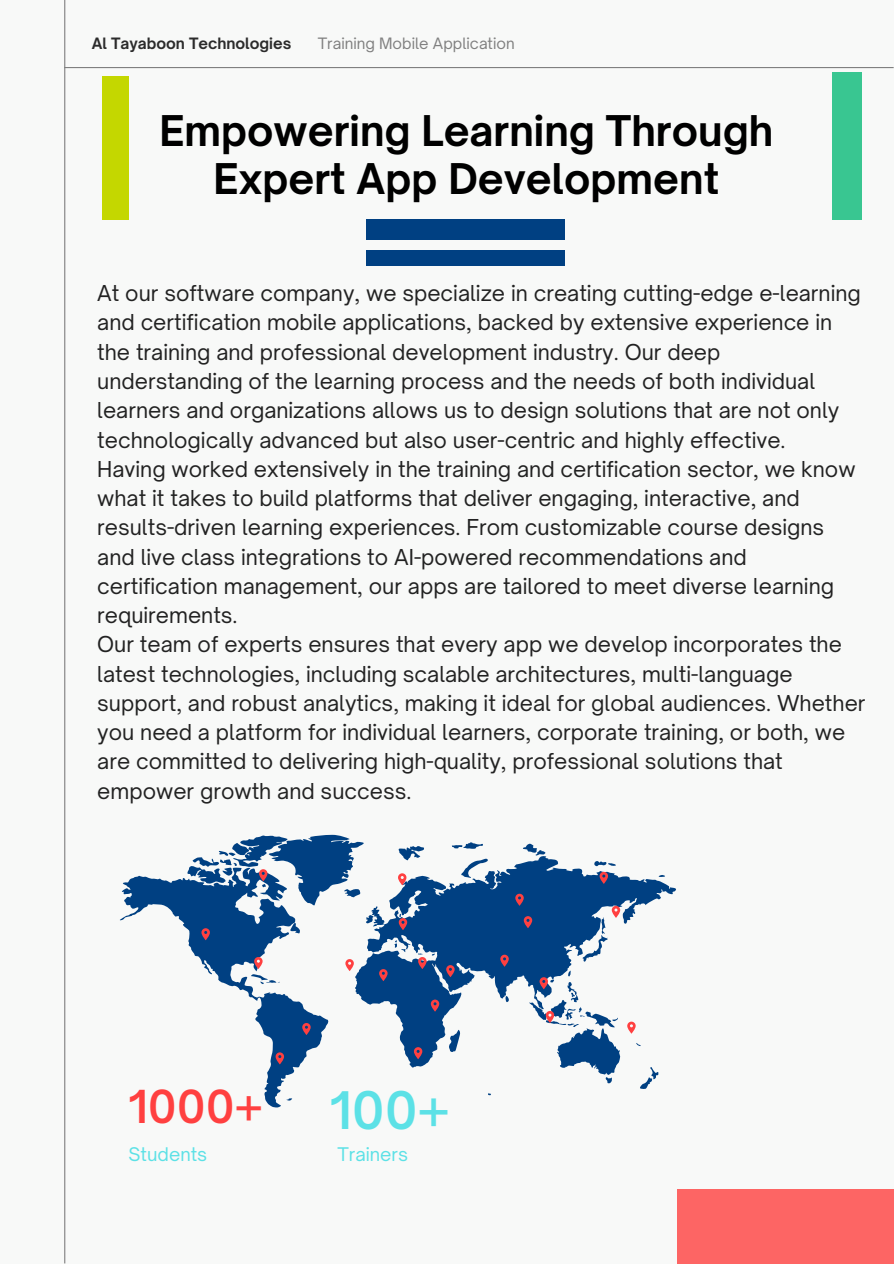
<style>
.page{position:relative;width:894px;height:1264px;background:#fff}
.page>*{position:absolute;margin:0;border:0;box-sizing:border-box;transform-origin:0 0}
.t1{font:600 49.5px "Open Sauce One";color:#5ce1e6}
.t2{font:600 43.5px "Open Sauce One";color:#ff4040}
.t3{font:700 40.5px/48.3px "Open Sauce One";color:#000;text-align:center}
.t4{font:21px/29.2px "Open Sauce One";color:#222}
.t5{font:18px "Open Sauce One";color:#5ce1e6}
.t6{font:15px "Open Sauce One";color:#808080}
.t7{font:700 15px "Open Sauce One";color:#2b2b2b}
</style>
<div class="page">
<div style="left:0;top:0;width:893px;height:1263px;background:#f8f9f8"></div>
<hr style="left:64px;top:0;width:1px;height:1263px;background:#808080">
<hr style="left:64px;top:67px;width:829px;height:1px;background:#808080">
<svg style="left:120px;top:875px;width:209px;height:232px"></svg>
<svg style="left:286px;top:1098px;width:6px;height:2px"></svg>
<svg style="left:355px;top:856px;width:321px;height:211px"></svg>
<svg style="left:424px;top:931px;width:23px;height:13px"></svg>
<svg style="left:454px;top:931px;width:11px;height:20px"></svg>
<svg style="left:542px;top:914px;width:10px;height:9px"></svg>
<svg style="left:394px;top:939px;width:11px;height:13px"></svg>
<svg style="left:449px;top:1029px;width:11px;height:23px"></svg>
<svg style="left:504px;top:995px;width:5px;height:7px"></svg>
<svg style="left:398px;top:846px;width:27px;height:14px"></svg>
<svg style="left:461px;top:858px;width:27px;height:20px"></svg>
<svg style="left:451px;top:842px;width:32px;height:6px"></svg>
<svg style="left:523px;top:843px;width:22px;height:13px"></svg>
<svg style="left:639px;top:1066px;width:19px;height:22px"></svg>
<svg style="left:636px;top:1042px;width:4px;height:4px"></svg>
<svg style="left:657px;top:874px;width:8px;height:3px"></svg>
<svg style="left:186px;top:834px;width:198px;height:106px"></svg>
<svg style="left:251px;top:957px;width:29px;height:27px"></svg>
<svg style="left:302px;top:1022px;width:8px;height:13px"></svg>
<svg style="left:275px;top:1052px;width:9px;height:12px"></svg>
<svg style="left:417px;top:953px;width:18px;height:16px"></svg>
<svg style="left:379px;top:969px;width:8px;height:12px"></svg>
<svg style="left:414px;top:1047px;width:8px;height:12px"></svg>
<svg style="left:446px;top:965px;width:8px;height:12px"></svg>
<svg style="left:430px;top:999px;width:9px;height:12px"></svg>
<svg style="left:398px;top:873px;width:8px;height:12px"></svg>
<svg style="left:594px;top:861px;width:22px;height:22px"></svg>
<svg style="left:345px;top:959px;width:9px;height:12px"></svg>
<svg style="left:398px;top:913px;width:9px;height:17px"></svg>
<svg style="left:582px;top:905px;width:38px;height:57px"></svg>
<svg style="left:500px;top:954px;width:8px;height:12px"></svg>
<svg style="left:515px;top:893px;width:8px;height:12px"></svg>
<svg style="left:523px;top:916px;width:9px;height:12px"></svg>
<svg style="left:627px;top:1021px;width:8px;height:12px"></svg>
<svg style="left:529px;top:970px;width:91px;height:113px"></svg>
<div style="left:831px;top:72px;width:29px;height:147px;background:#39c691"></div>
<div style="left:102px;top:76px;width:26px;height:143px;background:#c4d700"></div>
<div style="left:366px;top:219px;width:198px;height:47px;background:#004082"></div>
<div style="left:676px;top:1188px;width:217px;height:75px;background:#fd6564"></div>
<div style="left:302px;top:240px;width:315px;height:10px;background:#f8f9f8"></div>
<p class="t7" style="left:92px;top:34px;width:201px">Al Tayaboon Technologies</p>
<p class="t6" style="left:317px;top:34px;width:198px">Training Mobile Application</p>
<p class="t3" style="left:159px;top:106px;width:615px">Empowering Learning Through<br>Expert App Development</p>
<p class="t4" style="left:97px;top:278px;width:764px">At our software company, we specialize in creating cutting-edge e-learning and certification mobile applications, backed by extensive experience in the training and professional development industry. Our deep understanding of the learning process and the needs of both individual learners and organizations allows us to design solutions that are not only technologically advanced but also user-centric and highly effective.<br>Having worked extensively in the training and certification sector, we know what it takes to build platforms that deliver engaging, interactive, and results-driven learning experiences. From customizable course designs and live class integrations to AI-powered recommendations and certification management, our apps are tailored to meet diverse learning requirements.</p>
<h5 class="t4" style="left:97px;top:629px;width:769px">Our team of experts ensures that every app we develop incorporates the latest technologies, including scalable architectures, multi-language support, and robust analytics, making it ideal for global audiences. Whether you need a platform for individual learners, corporate training, or both, we are committed to delivering high-quality, professional solutions that empower growth and success.</h5>
<p class="t2" style="left:128px;top:1079px;width:135px">1000+</p>
<h2 class="t5" style="left:128px;top:1142px;width:80px">Students</h2>
<h3 class="t1" style="left:330px;top:1079px;width:121px">100+</h3>
<p class="t5" style="left:337px;top:1142px;width:72px">Trainers</p>
</div>
